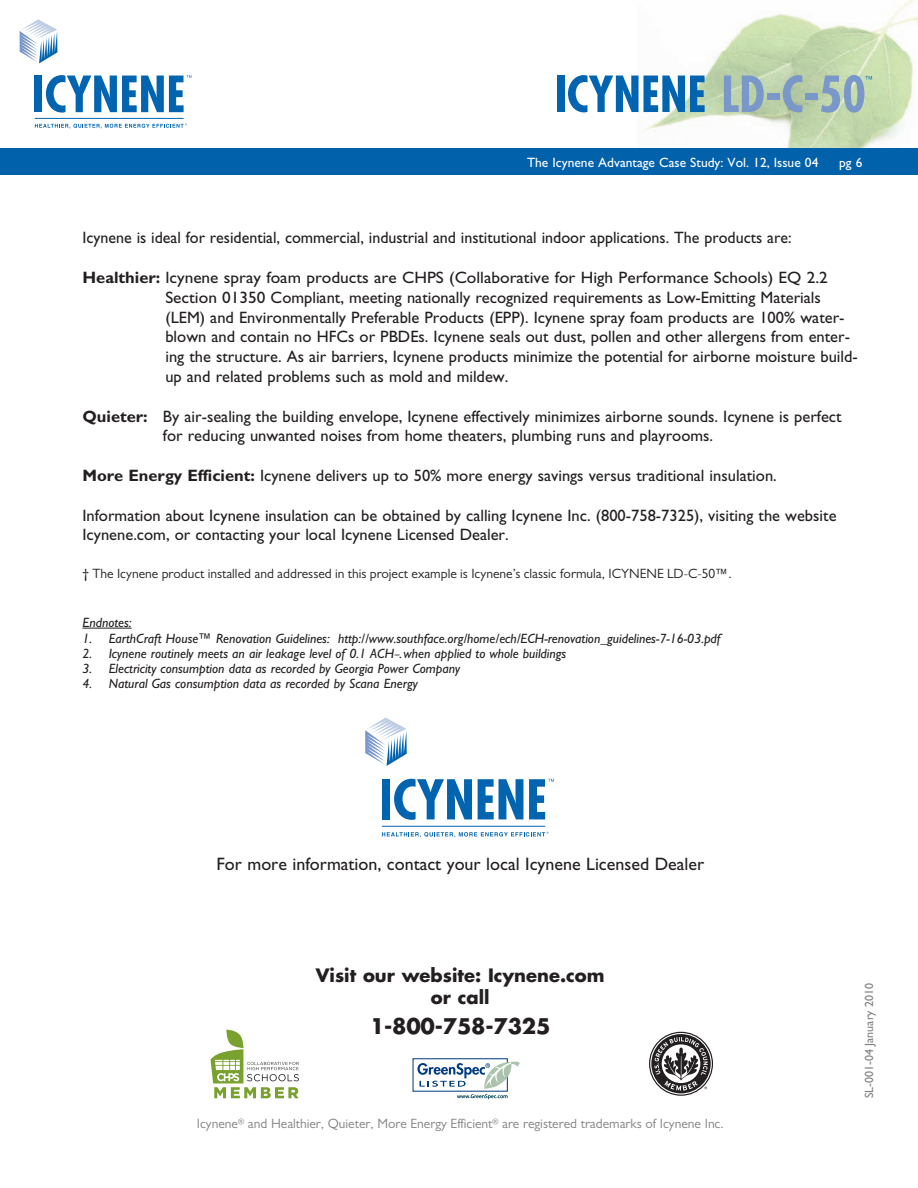
<style>
.page{position:relative;width:918px;height:1188px;background:#fff}
.page>*{position:absolute;margin:0;border:0;box-sizing:border-box;transform-origin:0 0}
.t1{font:700 21px "Futura";letter-spacing:-.01em;color:#231f20}
.t2{font:18px "Gill Sans";color:#231f20}
.t3{font:700 18px/21.6px "Futura";color:#231f20;text-align:center}
.t4{font:16.5px/19.8px "Gill Sans";color:#231f20}
.t5{font:italic 13.5px "Gill Sans";color:#231f20}
.t6{font:13.5px "Gill Sans";color:#231f20}
.t7{font:13.5px "Gill Sans";color:#808180}
.t8{font:13.5px "Gill Sans";color:#fff}
.t9{font:12px "Gill Sans";color:#808180}
.t10{font:italic 3.9px "Gill Sans";color:#231f20}
.s1{font-weight:700}
.s2{font-style:inherit}
</style>
<div class="page">
<img style="left:637px;top:0;width:281px;height:148px">
<svg style="left:20px;top:19px;width:37px;height:44px"></svg>
<div style="left:35px;top:76px;width:7px;height:36px;background:#0164b0"></div>
<svg style="left:46px;top:75px;width:146px;height:38px"></svg>
<hr style="left:35px;top:118px;width:149px;height:1px;background:#0164b0">
<svg style="left:35px;top:123px;width:152px;height:6px"></svg>
<div style="left:0;top:148px;width:918px;height:28px;background:#0161aa"></div>
<div style="left:557px;top:76px;width:7px;height:36px;background:#0164b0"></div>
<svg style="left:568px;top:75px;width:137px;height:37px"></svg>
<svg style="left:724px;top:74px;width:40px;height:38px;background:#95afbb"></svg>
<div style="left:768px;top:93px;width:12px;height:6px;background:#7997c9"></div>
<svg style="left:783px;top:75px;width:19px;height:37px"></svg>
<div style="left:805px;top:93px;width:12px;height:6px;background:#7997c9"></div>
<svg style="left:821px;top:75px;width:51px;height:38px;background:#a0baba"></svg>
<hr style="left:82px;top:628px;width:50px;height:1px;background:#231f20">
<svg style="left:365px;top:718px;width:42px;height:48px"></svg>
<div style="left:382px;top:779px;width:8px;height:40px;background:#0164b0"></div>
<svg style="left:394px;top:779px;width:78px;height:41px"></svg>
<svg style="left:478px;top:779px;width:45px;height:40px"></svg>
<svg style="left:529px;top:779px;width:25px;height:40px"></svg>
<hr style="left:382px;top:826px;width:163px;height:1px;background:#0164b0">
<svg style="left:382px;top:832px;width:167px;height:5px"></svg>
<svg style="left:417px;top:1062px;width:103px;height:37px"></svg>
<svg style="left:649px;top:1032px;width:64px;height:64px"></svg>
<svg style="left:211px;top:1030px;width:88px;height:68px"></svg>
<p class="t8" style="left:527px;top:155px;width:293px">The Icynene Advantage Case Study: Vol. 12, Issue 04</p>
<p class="t8" style="left:839px;top:155px;width:25px">pg 6</p>
<p class="t4" style="left:82px;top:228px;width:711px">Icynene is ideal for residential, commercial, industrial and institutional indoor applications. The products are:</p>
<p class="t4" style="left:165px;top:268px;width:694px;text-indent:-83px"><span class="s1">Healthier:</span> Icynene spray foam products are CHPS (Collaborative for High Performance Schools) EQ 2.2<br>Section 01350 Compliant, meeting nationally recognized requirements as Low-Emitting Materials (LEM) and Environmentally Preferable Products (EPP). Icynene spray foam products are 100% water&shy;blown and contain no HFCs or PBDEs. Icynene seals out dust, pollen and other allergens from enter&shy;ing the structure. As air barriers, Icynene products minimize the potential for airborne moisture build&shy;up and related problems such as mold and mildew.</p>
<p class="t4" style="left:163px;top:406px;width:680px;text-indent:-80px"><span class="s1">Quieter:</span> By air-sealing the building envelope, Icynene effectively minimizes airborne sounds. Icynene is perfect for reducing unwanted noises from home theaters, plumbing runs and playrooms.</p>
<p class="t4" style="left:82px;top:466px;width:696px"><span class="s1">More Ener gy Efficient:</span> Icynene delivers up to 50% more energy savings versus traditional insulation.</p>
<p class="t4" style="left:82px;top:505px;width:756px">Information about Icynene insulation can be obtained by calling Icynene Inc. (800-758-7325), visiting the website<br>Icynene.com, or contacting your local Icynene Licensed Dealer.</p>
<p class="t6" style="left:82px;top:566px;width:651px"><span class="s2">†</span> The Icynene product installed and addressed in this project example is Icynene’s classic formula, ICYNENE LD-C-50™.</p>
<p class="t5" style="left:82px;top:615px;width:51px">Endnotes:</p>
<p class="t5" style="left:82px;top:631px;width:640px">1. EarthCraft House™ Renovation Guidelines: http://www.southface.org/home/ech/ECH-renovation_guidelines-7-16-03.pdf</p>
<p class="t5" style="left:82px;top:646px;width:485px">2. Icynene routinely meets an air leakage level of 0.1 ACH .when applied to whole buildings</p>
<p class="t10" style="left:395px;top:652px;width:6px">nat</p>
<p class="t5" style="left:83px;top:661px;width:379px">3. Electricity consumption data as recorded by Georgia Power Company</p>
<p class="t5" style="left:83px;top:676px;width:337px">4. Natural Gas consumption data as recorded by Scana Energy</p>
<p class="t2" style="left:216px;top:854px;width:489px">For more information, contact your local Icynene Licensed Dealer</p>
<p class="t3" style="left:316px;top:965px;width:290px">Visit our website: Icynene.com or call</p>
<p class="t1" style="left:370px;top:1012px;width:182px">1-800-758-7325</p>
<p class="t7" style="left:197px;top:1116px;width:528px">Icynene<sup>®</sup> and Healthier, Quieter, More Energy Efficient<sup>®</sup> are registered trademarks of Icynene Inc.</p>
<p class="t9" style="left:862px;top:1098px;width:117px;rotate:-90deg">SL-001-04 January 2010</p>
</div>
